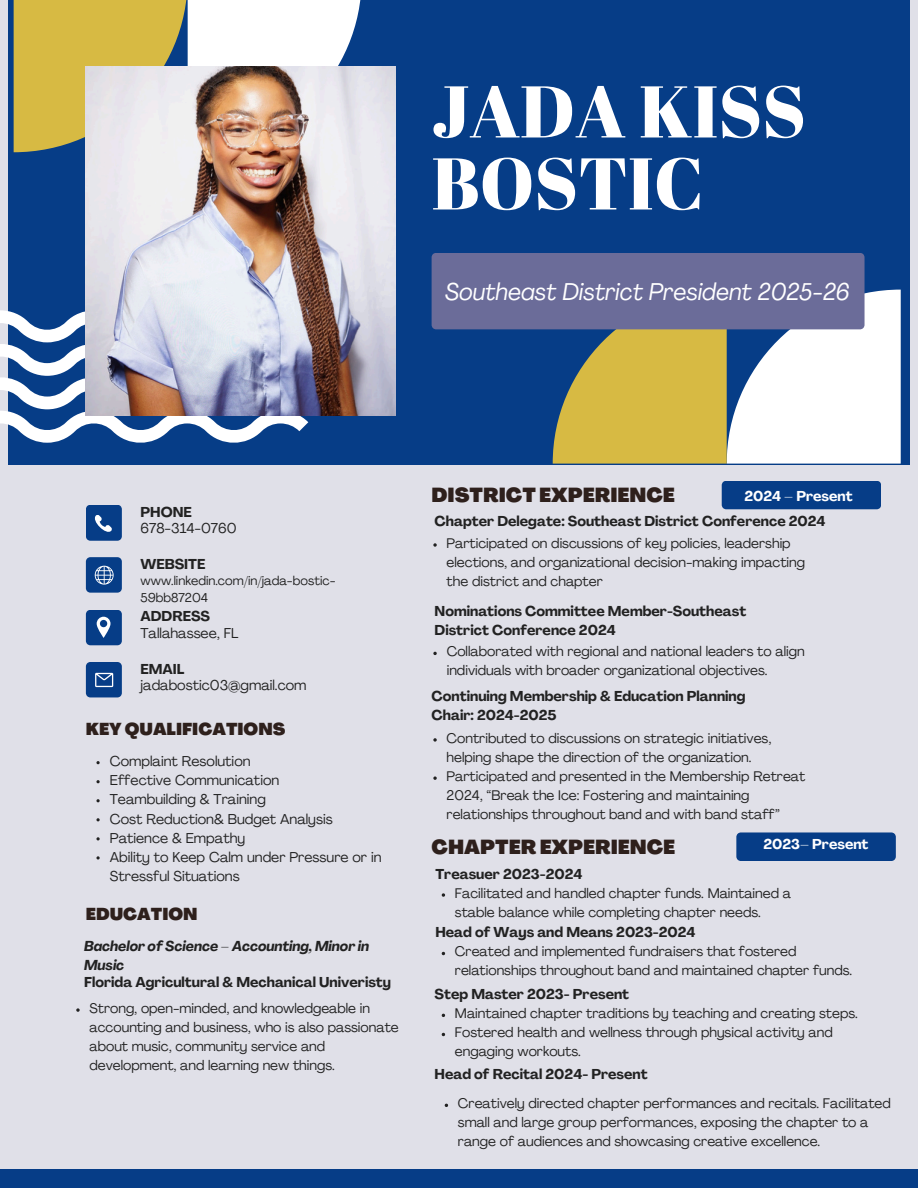
<style>
.page{position:relative;width:918px;height:1188px;background:#e0e0e8}
.page>*{position:absolute;margin:0;border:0;box-sizing:border-box;transform-origin:0 0}
.t1{font:73.05px/72px "Abril Fatface";color:#fff}
.t2{font:italic 24px "Agrandir";color:#fff}
.t3{font:900 19.95px "Agrandir";color:#2e201c}
.t4{font:900 16.95px "Agrandir";color:#2e201c}
.t5{font:italic 700 14.25px/19.2px "Agrandir";color:#222}
.t6{font:700 14.1px/19px "Agrandir";color:#222}
.t7{font:14.1px/19px "Agrandir";color:#222}
.t8{font:700 14.1px "Agrandir";color:#fff}
.t9{font:13.8px/19.2px "Agrandir";color:#222}
.t10{font:12.6px/16.8px "Agrandir";color:#222}
</style>
<div class="page">
<div style="left:9px;top:0;width:900px;height:465px;background:#063d87"></div>
<svg style="left:14px;top:0;width:347px;height:152px"></svg>
<svg style="left:0;top:307px;width:308px;height:139px"></svg>
<img style="left:86px;top:66px;width:309px;height:350px">
<svg style="left:86px;top:557px;width:36px;height:36px"></svg>
<svg style="left:86px;top:505px;width:36px;height:36px"></svg>
<svg style="left:86px;top:662px;width:36px;height:35px"></svg>
<svg style="left:86px;top:610px;width:36px;height:35px"></svg>
<div style="left:722px;top:481px;width:159px;height:28px;background:#063d87"></div>
<svg style="left:432px;top:253px;width:469px;height:211px"></svg>
<div style="left:0;top:1169px;width:918px;height:19px;background:#063d87"></div>
<svg style="left:433px;top:543px;width:4px;height:4px"></svg>
<svg style="left:96px;top:761px;width:4px;height:3px"></svg>
<svg style="left:96px;top:780px;width:4px;height:3px"></svg>
<svg style="left:96px;top:799px;width:4px;height:3px"></svg>
<svg style="left:96px;top:818px;width:4px;height:3px"></svg>
<svg style="left:96px;top:856px;width:4px;height:4px"></svg>
<svg style="left:433px;top:652px;width:4px;height:3px"></svg>
<svg style="left:433px;top:738px;width:4px;height:4px"></svg>
<svg style="left:433px;top:776px;width:4px;height:4px"></svg>
<svg style="left:442px;top:893px;width:3px;height:4px"></svg>
<svg style="left:76px;top:1008px;width:4px;height:4px"></svg>
<div style="left:736px;top:832px;width:160px;height:29px;background:#063d87"></div>
<p class="t1" style="left:432px;top:73px;width:376px">JADA KISS<br>BOSTIC</p>
<p class="t2" style="left:445px;top:282px;width:406px">Southeast District President 2025-26</p>
<h2 class="t6" style="left:141px;top:504px;width:53px">PHONE</h2>
<p class="t7" style="left:141px;top:520px;width:98px">678-314-0760</p>
<p class="t6" style="left:141px;top:556px;width:66px">WEBSITE</p>
<h1 class="t10" style="left:141px;top:574px;width:197px">www.linkedin.com/in/jada-bostic-<br>59bb87204</h1>
<p class="t6" style="left:141px;top:608px;width:71px">ADDRESS</p>
<h5 class="t7" style="left:141px;top:624px;width:99px">Tallahassee, FL</h5>
<p class="t6" style="left:141px;top:661px;width:45px">EMAIL</p>
<p class="t7" style="left:141px;top:677px;width:168px">jadabostic03@gmail.com</p>
<h5 class="t4" style="left:86px;top:723px;width:201px">KEY QUALIFICATIONS</h5>
<p class="t7" style="left:110px;top:753px;width:142px">Complaint Resolution</p>
<h5 class="t7" style="left:110px;top:772px;width:171px">Effective Communication</h5>
<p class="t7" style="left:110px;top:791px;width:158px">Teambuilding &amp; Training</p>
<h4 class="t7" style="left:110px;top:810px;width:224px">Cost Reduction&amp; Budget Analysis</h4>
<p class="t7" style="left:110px;top:830px;width:137px">Patience &amp; Empathy</p>
<p class="t7" style="left:110px;top:849px;width:273px">Ability to Keep Calm under Pressure or in<br>Stressful Situations</p>
<p class="t4" style="left:86px;top:907px;width:113px">EDUCATION</p>
<p class="t5" style="left:84px;top:937px;width:287px">Bachelor of Science – Accounting, Minor in<br>Music</p>
<p class="t6" style="left:84px;top:974px;width:308px">Florida Agricultural &amp; Mechanical Univeristy</p>
<p class="t9" style="left:90px;top:1000px;width:311px">Strong, open-minded, and knowledgeable in accounting and business, who is also passionate about music, community service and development, and learning new things.</p>
<p class="t3" style="left:432px;top:487px;width:245px">DISTRICT EXPERIENCE</p>
<p class="t6" style="left:435px;top:513px;width:393px">Chapter Delegate: Southeast District Conference 2024</p>
<p class="t8" style="left:744px;top:490px;width:110px">2024 – Present</p>
<h5 class="t9" style="left:447px;top:535px;width:360px">Participated on discussions of key policies, leadership elections, and organizational decision-making impacting the district and chapter</h5>
<p class="t6" style="left:435px;top:603px;width:313px">Nominations Committee Member-Southeast<br>District Conference 2024</p>
<p class="t9" style="left:447px;top:643px;width:360px">Collaborated with regional and national leaders to align individuals with broader organizational objectives.</p>
<h4 class="t6" style="left:432px;top:688px;width:315px">Continuing Membership &amp; Education Planning<br>Chair: 2024-2025</h4>
<p class="t9" style="left:447px;top:730px;width:326px">Contributed to discussions on strategic initiatives, helping shape the direction of the organization.</p>
<p class="t9" style="left:447px;top:768px;width:360px">Participated and presented in the Membership Retreat<br>2024, “Break the Ice: Fostering and maintaining relationships throughout band and with band staff”</p>
<p class="t3" style="left:432px;top:840px;width:245px">CHAPTER EXPERIENCE</p>
<p class="t9" style="left:455px;top:885px;width:338px">Facilitated and handled chapter funds. Maintained a stable balance while completing chapter needs.</p>
<h3 class="t6" style="left:435px;top:924px;width:262px">Head of Ways and Means 2023-2024</h3>
<p class="t9" style="left:455px;top:943px;width:399px">Created and implemented fundraisers that fostered relationships throughout band and maintained chapter funds.</p>
<p class="t6" style="left:435px;top:986px;width:196px">Step Master 2023- Present</p>
<p class="t9" style="left:455px;top:1005px;width:404px">Maintained chapter traditions by teaching and creating steps.</p>
<p class="t9" style="left:455px;top:1024px;width:379px">Fostered health and wellness through physical activity and engaging workouts.</p>
<p class="t6" style="left:435px;top:1066px;width:215px">Head of Recital 2024- Present</p>
<p class="t9" style="left:458px;top:1095px;width:434px">Creatively directed chapter performances and recitals. Facilitated small and large group performances, exposing the chapter to a range of audiences and showcasing creative excellence.</p>
<p class="t8" style="left:764px;top:839px;width:107px">2023– Present</p>
<p class="t6" style="left:435px;top:866px;width:149px">Treasuer 2023-2024</p>
</div>
